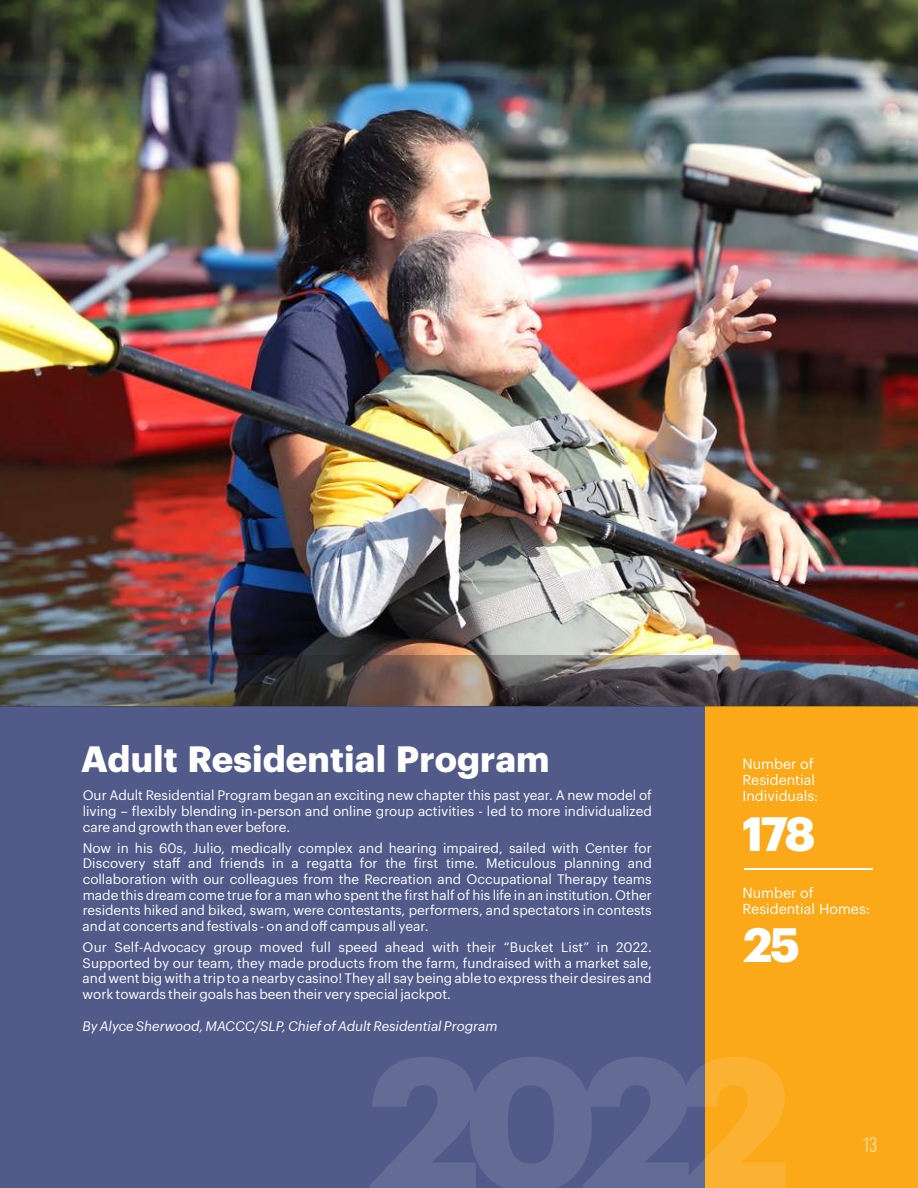
<style>
.page{position:relative;width:918px;height:1188px;background:#fff}
.page>*{position:absolute;margin:0;border:0;box-sizing:border-box;transform-origin:0 0}
.t1{font:700 47.25px "Graphik";color:#fff}
.t2{font:700 35.85px "Graphik";letter-spacing:.005em;color:#fff}
.t3{font:21.3px "Bebas Neue Pro";color:rgb(255 255 255/.5)}
.t4{font:14.25px/15.8px "Graphik";color:#fff}
.t5{font:13.5px/15.6px "Graphik";color:#fff;text-align:justify}
</style>
<div class="page">
<hr style="left:0;top:706px;width:1px;height:482px;background:#b0c336">
<hr style="left:0;top:655px;width:1px;height:51px;background:#231f20;opacity:.3">
<img style="left:1px;top:0;width:917px;height:655px">
<div style="left:1px;top:706px;width:917px;height:482px;background:#515a88"></div>
<div style="left:706px;top:706px;width:212px;height:482px;background:#fba919"></div>
<div style="left:1px;top:655px;width:917px;height:51px;background:#231f20;opacity:.3"></div>
<svg style="left:370px;top:1057px;width:416px;height:131px;fill:#646c91"></svg>
<hr style="left:744px;top:868px;width:129px;height:2px;background:#fff">
<h2 class="t2" style="left:81px;top:742px;width:470px">Adult Residential Program</h2>
<p class="t5" style="left:83px;top:788px;width:571px">Our Adult Residential Program began an exciting new chapter this past year. A new model of living – flexibly blending in-person and online group activities - led to more individualized care and growth than ever before.</p>
<p class="t5" style="left:83px;top:841px;width:571px">Now in his 60s, Julio, medically complex and hearing impaired, sailed with Center for Discovery staff and friends in a regatta for the first time. Meticulous planning and collaboration with our colleagues from the Recreation and Occupational Therapy teams made this dream come true for a man who spent the first half of his life in an institution. Other residents hiked and biked, swam, were contestants, performers, and spectators in contests and at concerts and festivals - on and off campus all year.</p>
<p class="t5" style="left:83px;top:940px;width:571px">Our Self-Advocacy group moved full speed ahead with their “Bucket List” in 2022.<br>Supported by our team, they made products from the farm, fundraised with a market sale, and went big with a trip to a nearby casino! They all say being able to express their desires and work towards their goals has been their very special jackpot.</p>
<p class="t5" style="left:83px;top:1019px;width:416px">By Alyce Sherwood, MACCC/SLP, Chief of Adult Residential Program</p>
<p class="t4" style="left:743px;top:757px;width:77px">Number of<br>Residential<br>Individuals:</p>
<h1 class="t1" style="left:742px;top:812px;width:75px">178</h1>
<p class="t4" style="left:743px;top:886px;width:129px">Number of<br>Residential Homes:</p>
<h1 class="t1" style="left:743px;top:923px;width:58px">25</h1>
<h3 class="t3" style="left:863px;top:1130px;width:15px">13</h3>
</div>
